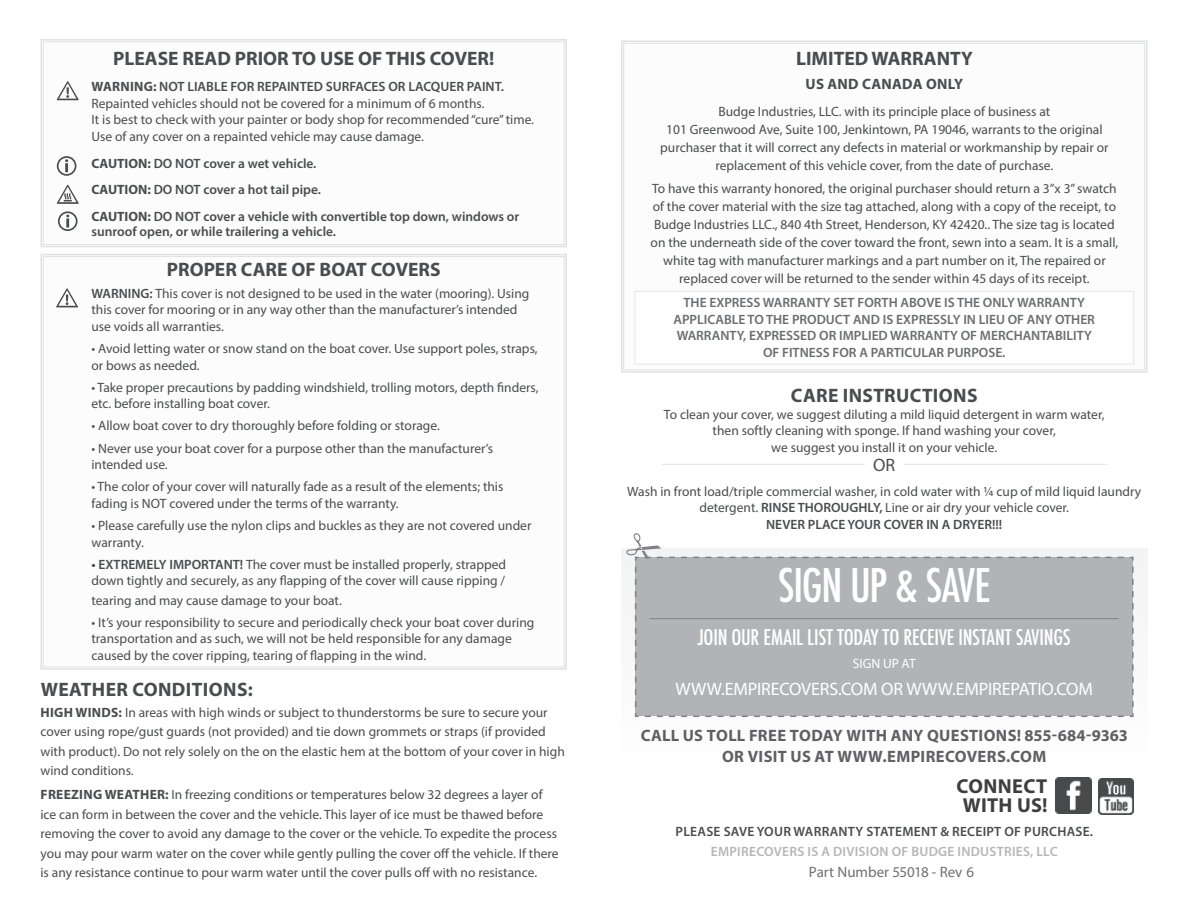
<style>
.page{position:relative;width:1188px;height:918px;background:#fff}
.page>*{position:absolute;margin:0;border:0;box-sizing:border-box;transform-origin:0 0}
.t1{font:500 condensed 45px "Futura";letter-spacing:-.025em;color:#fff}
.t2{font:500 condensed 21px "Futura";letter-spacing:-.01em;color:#fff}
.Cover_Subhead{font:700 20.25px "Myriad Pro";letter-spacing:.015em;color:#3e3e3f}
._9pt_Body{font:700 19.5px "Myriad Pro";color:#4b4c4d}
._9pt_Body-2{font:700 19.5px "Myriad Pro";letter-spacing:.02em;color:#4b4c4d}
.t3{font:18px "Myriad Pro";letter-spacing:-.01em;color:#fff}
._9pt_Body-3{font:18px "Myriad Pro";color:#4b4c4d}
.CoverBody{font:700 16.5px "Myriad Pro";letter-spacing:.02em;color:#606063}
.CoverBody-2{font:15px "Myriad Pro";color:#6f7073}
._9pt_Body-4{font:700 15px "Myriad Pro";letter-spacing:.02em;color:#4b4c4d}
._9pt_Body-5{font:13.5px/18px "Myriad Pro";color:#4b4c4d;text-align:center}
.blist_bld{font:13.5px/16.5px "Myriad Pro";color:#4b4c4d}
._9pt_Body-6{font:600 13.5px/16.5px "Myriad Pro";color:#6c6d70;text-align:center}
.blist_bld-2{font:600 13.5px/15px "Myriad Pro";color:#4b4c4d}
._9pt_Body-7{font:600 13.5px "Myriad Pro";letter-spacing:.02em;color:#4b4c4d}
._9pt_Body-8{font:600 13.5px "Myriad Pro";letter-spacing:.02em;color:#b6b6b6}
.t4{font:13.5px "Myriad Pro";letter-spacing:.005em;color:#fff}
.s1{font-weight:700}
.s2{font-weight:600}
</style>
<div class="page">
<div style="left:634px;top:556px;width:500px;height:162px;background:#b2b3b7"></div>
<svg style="left:626px;top:533px;width:498px;height:25px"></svg>
<hr style="left:650px;top:618px;width:469px;height:1px;background:#808285">
<svg style="left:621px;top:40px;width:527px;height:333px"></svg>
<hr style="left:662px;top:464px;width:445px;height:1px;background:#e1e2e4">
<div style="left:865px;top:457px;width:38px;height:16px;background:#fff"></div>
<div style="left:634px;top:291px;width:500px;height:73px;background:#fff;border:1px solid #dcdddf"></div>
<svg style="left:40px;top:39px;width:527px;height:208px"></svg>
<div style="left:43px;top:41px;width:522px;height:204px;border:1px solid #e1e2e4"></div>
<svg style="left:40px;top:254px;width:527px;height:416px"></svg>
<div style="left:57px;top:156px;width:19px;height:20px;border:2px solid #4b4c4d;border-radius:50%"></div>
<svg style="left:65px;top:159px;width:3px;height:13px"></svg>
<svg style="left:57px;top:81px;width:22px;height:19px"></svg>
<svg style="left:56px;top:288px;width:22px;height:19px"></svg>
<div style="left:58px;top:211px;width:20px;height:20px;border:2px solid #4b4c4d;border-radius:50%"></div>
<svg style="left:66px;top:215px;width:3px;height:13px"></svg>
<svg style="left:57px;top:185px;width:22px;height:19px"></svg>
<img style="left:1055px;top:778px;width:36px;height:35px">
<img style="left:1098px;top:778px;width:36px;height:36px">
<p class="_9pt_Body" style="left:113px;top:46px;width:383px">PLEASE READ PRIOR TO USE OF THIS COVER!</p>
<p class="blist_bld" style="left:92px;top:78px;width:444px"><span class="s1">WARNING:</span> <span class="s2">NOT LIABLE FOR REPAINTED SURFACES OR LACQUER PAINT.<br></span>Repainted vehicles should not be covered for a minimum of 6 months.<br>It is best to check with your painter or body shop for recommended “cure” time.<br>Use of any cover on a repainted vehicle may cause damage.</p>
<p class="blist_bld-2" style="left:91px;top:155px;width:227px"><span class="s1">CAUTION:</span> DO NOT cover a wet vehicle.</p>
<p class="blist_bld-2" style="left:91px;top:182px;width:231px"><span class="s1">CAUTION:</span> DO NOT cover a hot tail pipe.</p>
<p class="blist_bld-2" style="left:91px;top:209px;width:429px"><span class="s1">CAUTION:</span> DO NOT cover a vehicle with convertible top down, windows or sunroof open, or while trailering a vehicle.</p>
<p class="_9pt_Body" style="left:167px;top:257px;width:275px">PROPER CARE OF BOAT COVERS</p>
<p class="blist_bld" style="left:91px;top:285px;width:440px"><span class="s2">WARNING:</span> This cover is not designed to be used in the water (mooring). Using this cover for mooring or in any way other than the manufacturer’s intended use voids all warranties.</p>
<p class="blist_bld" style="left:91px;top:340px;width:448px">• Avoid letting water or snow stand on the boat cover. Use support poles, straps, or bows as needed.</p>
<p class="blist_bld" style="left:91px;top:379px;width:449px">• Take proper precautions by padding windshield, trolling motors, depth finders, etc. before installing boat cover.</p>
<p class="blist_bld" style="left:91px;top:417px;width:350px">• Allow boat cover to dry thoroughly before folding or storage.</p>
<p class="blist_bld" style="left:91px;top:440px;width:403px">• Never use your boat cover for a purpose other than the manufacturer’s intended use.</p>
<p class="blist_bld" style="left:91px;top:478px;width:414px">• The color of your cover will naturally fade as a result of the elements; this fading is NOT covered under the terms of the warranty.</p>
<p class="blist_bld" style="left:91px;top:517px;width:442px">• Please carefully use the nylon clips and buckles as they are not covered under warranty.</p>
<p class="blist_bld" style="left:91px;top:556px;width:416px"><span class="s2">• EXTREMELY IMPORTANT!</span> The cover must be installed properly, strapped down tightly and securely, as any flapping of the cover will cause ripping /</p>
<p class="blist_bld" style="left:92px;top:592px;width:252px">tearing and may cause damage to your boat.</p>
<p class="blist_bld" style="left:91px;top:614px;width:444px">• It’s your responsibility to secure and periodically check your boat cover during transportation and as such, we will not be held responsible for any damage caused by the cover ripping, tearing of flapping in the wind.</p>
<p class="_9pt_Body" style="left:796px;top:46px;width:178px">LIMITED WARRANTY</p>
<p class="_9pt_Body-4" style="left:806px;top:74px;width:159px">US AND CANADA ONLY</p>
<p class="_9pt_Body-5" style="left:660px;top:102px;width:450px">Budge Industries, LLC. with its principle place of business at<br>101 Greenwood Ave, Suite 100, Jenkintown, PA 19046, warrants to the original purchaser that it will correct any defects in material or workmanship by repair or replacement of this vehicle cover, from the date of purchase.</p>
<p class="_9pt_Body-5" style="left:651px;top:180px;width:469px">To have this warranty honored, the original purchaser should return a 3”x 3” swatch of the cover material with the size tag attached, along with a copy of the receipt, to Budge Industries LLC., 840 4th Street, Henderson, KY 42420.. The size tag is located on the underneath side of the cover toward the front, sewn into a seam. It is a small, white tag with manufacturer markings and a part number on it, The repaired or replaced cover will be returned to the sender within 45 days of its receipt.</p>
<p class="_9pt_Body-6" style="left:674px;top:294px;width:423px">THE EXPRESS WARRANTY SET FORTH ABOVE IS THE ONLY WARRANTY APPLICABLE TO THE PRODUCT AND IS EXPRESSLY IN LIEU OF ANY OTHER WARRANTY, EXPRESSED OR IMPLIED WARRANTY OF MERCHANTABILITY OF FITNESS FOR A PARTICULAR PURPOSE.</p>
<p class="_9pt_Body" style="left:791px;top:383px;width:188px">CARE INSTRUCTIONS</p>
<p class="_9pt_Body-5" style="left:664px;top:406px;width:442px;line-height:16.5px">To clean your cover, we suggest diluting a mild liquid detergent in warm water, then softly cleaning with sponge. If hand washing your cover,<br>we suggest you install it on your vehicle.</p>
<p class="_9pt_Body-3" style="left:873px;top:454px;width:24px">OR</p>
<p class="_9pt_Body-5" style="left:627px;top:483px;width:516px;line-height:16.5px">Wash in front load/triple commercial washer, in cold water with ¼ cup of mild liquid laundry detergent. <span class="s2">RINSE THOROUGHLY,</span> Line or air dry your vehicle cover.<br><span class="s2">NEVER PLACE YOUR COVER IN A DRYER!!!</span></p>
<p class="t1" style="left:778px;top:557px;width:214px">SIGN UP &amp; SAVE</p>
<p class="t2" style="left:698px;top:624px;width:375px">JOIN OUR EMAIL LIST TODAY TO RECEIVE INSTANT SAVINGS</p>
<p class="t4" style="left:853px;top:655px;width:64px">SIGN UP AT</p>
<p class="_9pt_Body-2" style="left:41px;top:677px;width:214px">WEATHER CONDITIONS:</p>
<p class="t3" style="left:676px;top:677px;width:419px">WWW.EMPIRECOVERS.COM OR WWW.EMPIREPATIO.COM</p>
<p class="_9pt_Body-5" style="left:40px;top:702px;width:526px;line-height:19.5px;text-align:left"><span class="s1">HIGH WINDS:</span> In areas with high winds or subject to thunderstorms be sure to secure your cover using rope/gust guards (not provided) and tie down grommets or straps (if provided with product). Do not rely solely on the on the elastic hem at the bottom of your cover in high wind conditions.</p>
<p class="_9pt_Body-5" style="left:40px;top:785px;width:520px;line-height:19.5px;text-align:left"><span class="s1">FREEZING WEATHER:</span> In freezing conditions or temperatures below 32 degrees a layer of ice can form in between the cover and the vehicle. This layer of ice must be thawed before removing the cover to avoid any damage to the cover or the vehicle. To expedite the process you may pour warm water on the cover while gently pulling the cover off the vehicle. If there is any resistance continue to pour warm water until the cover pulls off with no resistance.</p>
<p class="CoverBody" style="left:641px;top:725px;width:489px">CALL US TOLL FREE TODAY WITH ANY QUESTIONS! 855-684-9363</p>
<p class="CoverBody" style="left:722px;top:746px;width:326px">OR VISIT US AT WWW.EMPIRECOVERS.COM</p>
<p class="Cover_Subhead" style="left:957px;top:773px;width:92px">CONNECT</p>
<p class="Cover_Subhead" style="left:963px;top:791px;width:86px">WITH US!</p>
<p class="_9pt_Body-7" style="left:676px;top:823px;width:419px">PLEASE SAVE YOUR WARRANTY STATEMENT &amp; RECEIPT OF PURCHASE.</p>
<p class="_9pt_Body-8" style="left:711px;top:843px;width:348px">EMPIRECOVERS IS A DIVISION OF BUDGE INDUSTRIES, LLC</p>
<p class="CoverBody-2" style="left:809px;top:863px;width:167px">Part Number 55018 - Rev 6</p>
</div>
